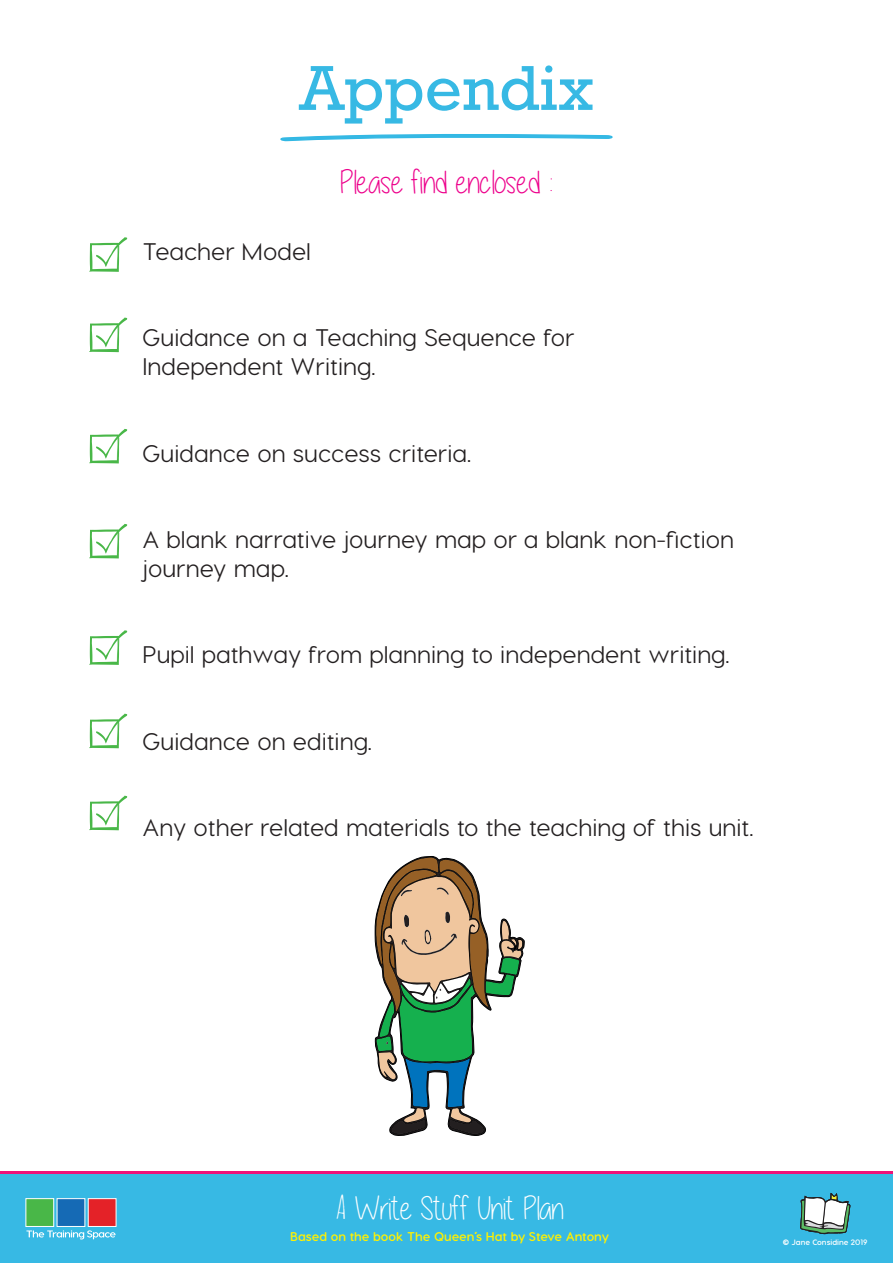
<style>
.page{position:relative;width:893px;height:1263px;background:#fff}
.page>*{position:absolute;margin:0;border:0;box-sizing:border-box;transform-origin:0 0}
.t1{font:64.5px "Rockwell";color:#37b9e4}
.t2{font:33px "Alittlesunshine";color:#ed028c}
.t3{font:32.7px "Alittlesunshine";color:#fff}
.p_big{font:500 24px/28.8px "Visby CF";color:#231f20}
.t4{font:700 12.75px "Visby Round CF";color:#fff101}
.t5{font:700 7.8px "Visby Round CF";color:#fff}
.s1{font-family:"Amatic SC"}
</style>
<div class="page">
<div style="left:0;top:1171px;width:893px;height:89px;background:linear-gradient(to right,#ed1379,#ed1379)"></div>
<div style="left:0;top:1175px;width:893px;height:88px;background:#37b9e4"></div>
<svg style="left:26px;top:1230px;width:90px;height:9px"></svg>
<div style="left:26px;top:1198px;width:28px;height:29px;background:#49b748;border:1px solid #fff"></div>
<div style="left:57px;top:1198px;width:28px;height:29px;background:#156ab5;border:1px solid #fff"></div>
<div style="left:88px;top:1198px;width:28px;height:29px;background:#e42228;border:1px solid #fff"></div>
<svg style="left:800px;top:1193px;width:51px;height:41px"></svg>
<svg style="left:375px;top:856px;width:150px;height:280px"></svg>
<svg style="left:89px;top:237px;width:38px;height:35px"></svg>
<svg style="left:89px;top:429px;width:38px;height:34px"></svg>
<svg style="left:89px;top:318px;width:38px;height:34px"></svg>
<svg style="left:89px;top:524px;width:38px;height:34px"></svg>
<svg style="left:89px;top:630px;width:38px;height:35px"></svg>
<svg style="left:89px;top:714px;width:38px;height:34px"></svg>
<svg style="left:89px;top:796px;width:38px;height:34px"></svg>
<svg style="left:280px;top:134px;width:333px;height:8px"></svg>
<p class="t1" style="left:299px;top:51px;width:296px">Appendix</p>
<p class="p_big" style="left:142px;top:237px;width:170px">Teacher Model</p>
<p class="t2" style="left:340px;top:164px;width:214px">Please find enclosed :</p>
<p class="p_big" style="left:142px;top:323px;width:434px">Guidance on a Teaching Sequence for<br>Independent Writing.</p>
<p class="p_big" style="left:142px;top:438px;width:330px">Guidance on success criteria.</p>
<p class="p_big" style="left:142px;top:525px;width:593px">A blank narrative journey map or a blank non-fiction journey map.</p>
<p class="p_big" style="left:142px;top:640px;width:589px">Pupil pathway from planning to independent writing.</p>
<p class="p_big" style="left:142px;top:726px;width:231px">Guidance on editing.</p>
<p class="p_big" style="left:142px;top:813px;width:613px">Any other related materials to the teaching of this unit.</p>
<h3 class="t3" style="left:335px;top:1191px;width:230px"><span class="s1">A</span> Write Stuff Unit Plan</h3>
<p class="t4" style="left:290px;top:1228px;width:320px">Based on the book The Queen’s Hat by Steve Antony</p>
<p class="t5" style="left:783px;top:1237px;width:86px">© Jane Considine 2019</p>
</div>
